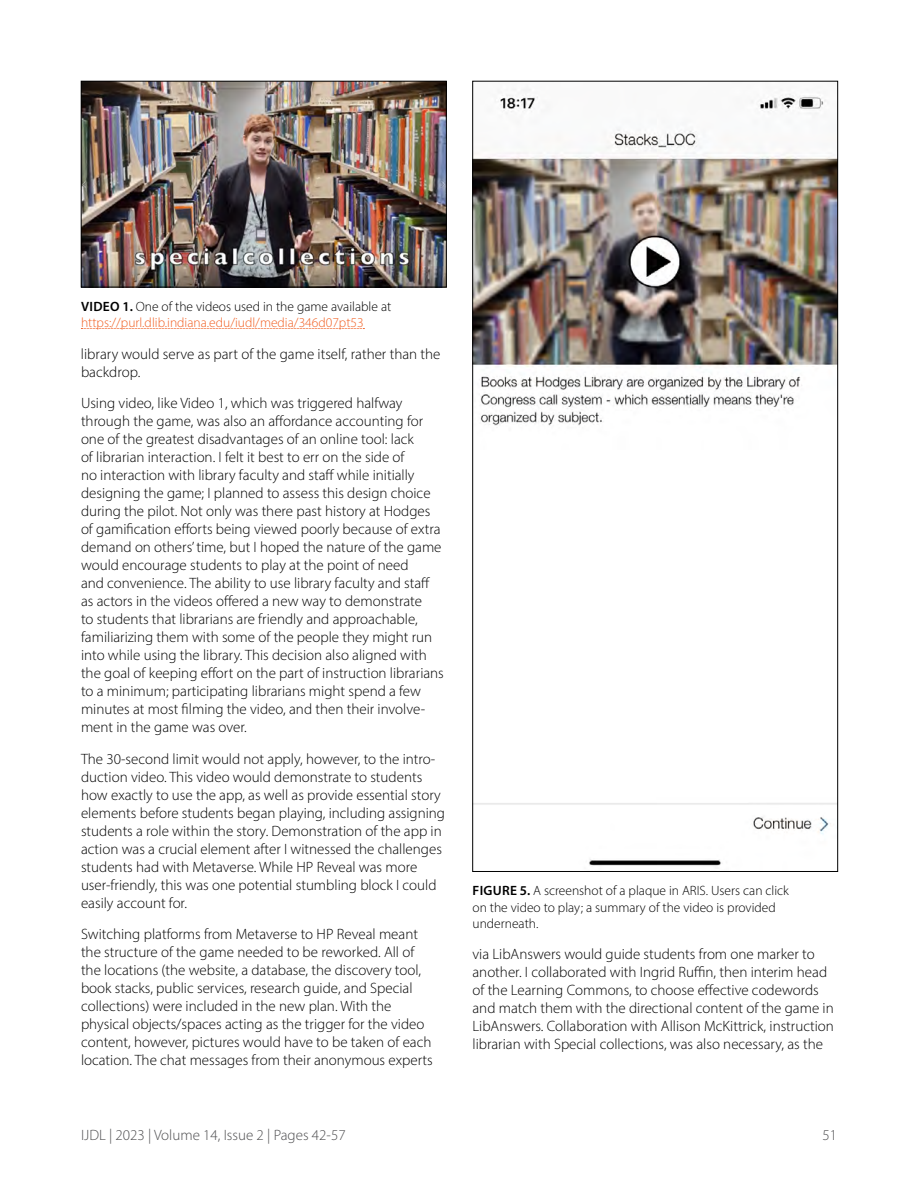
<style>
.page{position:relative;width:918px;height:1188px;background:#fff}
.page>*{position:absolute;margin:0;border:0;box-sizing:border-box;transform-origin:0 0}
.t1{font:300 15px/18px "Myriad Pro";color:#000}
.t2{font:300 15px "Myriad Pro";color:#4d4d4f}
.t3{font:300 13.5px/16.2px "Myriad Pro";color:#000}
.t4{font:300 13.5px/16.2px "Myriad Pro";color:#f15f22}
.s1{font-weight:600;color:#000}
.s2{color:#000}
.s3{font-weight:600}
</style>
<div class="page">
<img style="left:83px;top:83px;width:362px;height:202px">
<div style="left:81px;top:81px;width:366px;height:206px;border:1px solid #000"></div>
<svg style="left:81px;top:328px;width:283px;height:1px"></svg>
<img style="left:474px;top:88px;width:362px;height:778px">
<p class="t4" style="left:81px;top:298px;width:312px"><span class="s1">VIDEO 1.</span> <span class="s2">One of the videos used in the game available at </span>https://purl.dlib.indiana.edu/iudl/media/346d07pt53</p>
<p class="t1" style="left:81px;top:345px;width:361px">library would serve as part of the game itself, rather than the backdrop.</p>
<p class="t1" style="left:81px;top:394px;width:364px">Using video, like Video 1, which was triggered halfway through the game, was also an affordance accounting for one of the greatest disadvantages of an online tool: lack<br>of librarian interaction. I felt it best to err on the side of<br>no interaction with library faculty and staff while initially designing the game; I planned to assess this design choice during the pilot. Not only was there past history at Hodges of gamification efforts being viewed poorly because of extra demand on others’ time, but I hoped the nature of the game would encourage students to play at the point of need<br>and convenience. The ability to use library faculty and staff as actors in the videos offered a new way to demonstrate<br>to students that librarians are friendly and approachable, familiarizing them with some of the people they might run into while using the library. This decision also aligned with the goal of keeping effort on the part of instruction librarians to a minimum; participating librarians might spend a few minutes at most filming the video, and then their involve&shy;ment in the game was over.</p>
<p class="t1" style="left:81px;top:750px;width:366px">The 30-second limit would not apply, however, to the intro&shy;duction video. This video would demonstrate to students how exactly to use the app, as well as provide essential story elements before students began playing, including assigning students a role within the story. Demonstration of the app in action was a crucial element after I witnessed the challenges students had with Metaverse. While HP Reveal was more user-friendly, this was one potential stumbling block I could easily account for.</p>
<p class="t1" style="left:81px;top:925px;width:353px">Switching platforms from Metaverse to HP Reveal meant the structure of the game needed to be reworked. All of the locations (the website, a database, the discovery tool, book stacks, public services, research guide, and Special collections) were included in the new plan. With the physical objects/spaces acting as the trigger for the video content, however, pictures would have to be taken of each location. The chat messages from their anonymous experts</p>
<p class="t3" style="left:472px;top:883px;width:318px"><span class="s3">FIGURE 5.</span> A screenshot of a plaque in ARIS. Users can click on the video to play; a summary of the video is provided underneath.</p>
<p class="t1" style="left:472px;top:945px;width:363px">via LibAnswers would guide students from one marker to another. I collaborated with Ingrid Ruffin, then interim head of the Learning Commons, to choose effective codewords and match them with the directional content of the game in LibAnswers. Collaboration with Allison McKittrick, instruction librarian with Special collections, was also necessary, as the</p>
<p class="t2" style="left:81px;top:1126px;width:266px">IJDL | 2023 | Volume 14, Issue 2 | Pages 42-57</p>
<p class="t2" style="left:822px;top:1126px;width:16px">51</p>
</div>
